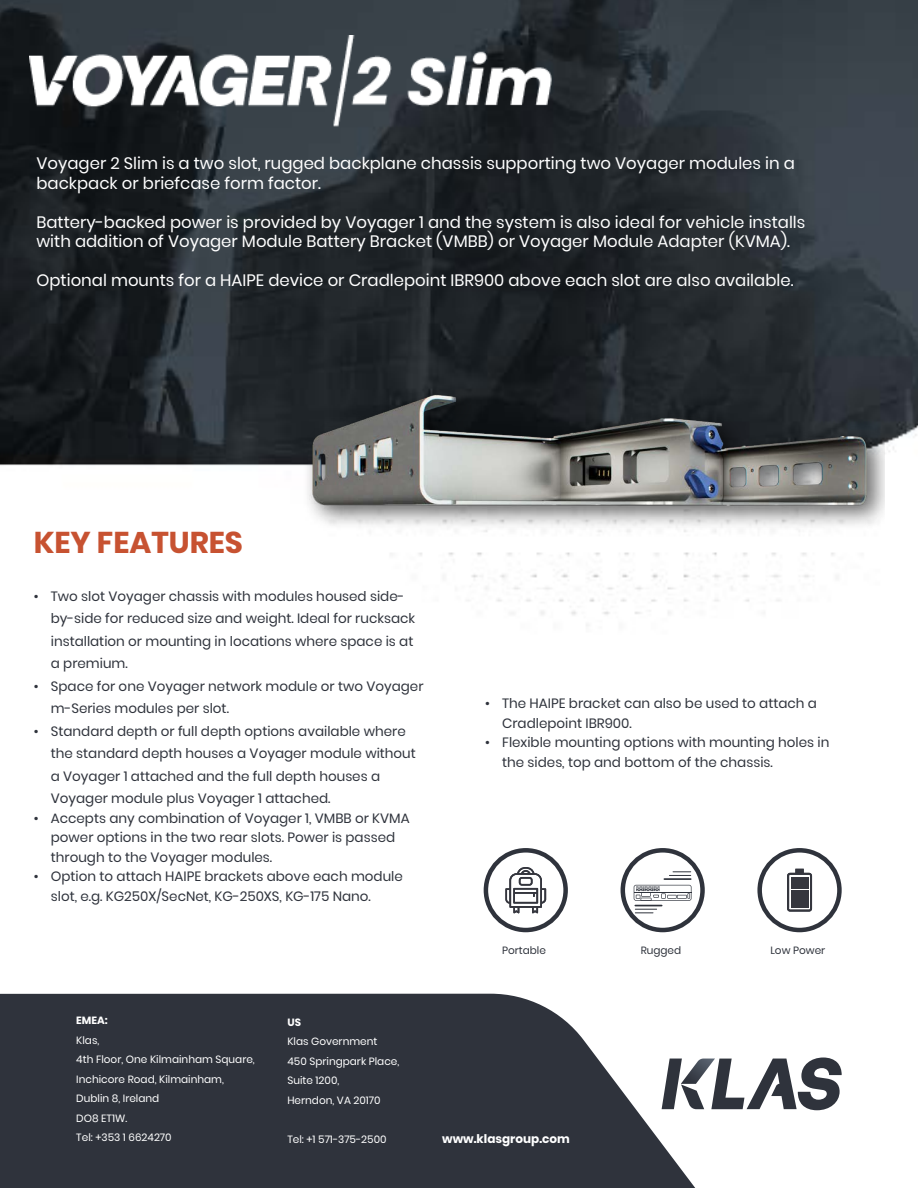
<style>
.page{position:relative;width:918px;height:1188px;background:#fff}
.page>*{position:absolute;margin:0;border:0;box-sizing:border-box;transform-origin:0 0}
.t1{font:700 30px "Poppins";color:#c75231}
.t2{font:16.5px/19.5px "Poppins";color:#fff}
.t3{font:13.5px/22.5px "Poppins";color:#2f333c}
.t4{font:700 12px "Poppins";color:#fff}
.t5{font:10.5px/19.5px "Poppins";color:#fff}
.t6{font:10.5px "Poppins";color:#2f333c}
.t7{font:700 10.5px "Poppins";color:#fff}
</style>
<div class="page">
<img style="left:0;top:0;width:918px;height:1111px">
<div style="left:621px;top:848px;width:84px;height:84px;border:4px solid #2f333c;border-radius:50%"></div>
<hr style="left:664px;top:878px;width:27px;height:2px;background:#2f333c">
<svg style="left:669px;top:872px;width:22px;height:4px"></svg>
<svg style="left:634px;top:885px;width:58px;height:29px"></svg>
<div style="left:484px;top:848px;width:84px;height:84px;border:4px solid #2f333c;border-radius:50%"></div>
<svg style="left:505px;top:867px;width:41px;height:46px"></svg>
<div style="left:757px;top:848px;width:85px;height:84px;border:4px solid #2f333c;border-radius:50%"></div>
<svg style="left:787px;top:869px;width:25px;height:43px"></svg>
<div style="left:791px;top:903px;width:17px;height:5px;background:#35363e"></div>
<div style="left:791px;top:896px;width:17px;height:6px;background:#35363e"></div>
<div style="left:791px;top:890px;width:17px;height:5px;background:#35363e"></div>
<div style="left:791px;top:884px;width:17px;height:5px;background:#35363e"></div>
<div style="left:791px;top:877px;width:17px;height:5px;background:#35363e"></div>
<svg style="left:0;top:994px;width:703px;height:194px;background:#444850"></svg>
<svg style="left:662px;top:1058px;width:180px;height:52px"></svg>
<img style="left:30px;top:35px;width:522px;height:92px">
<div style="left:302px;top:385px;width:582px;height:147px;background:#f8f8f8"></div>
<img style="left:294px;top:376px;width:590px;height:147px">
<p class="t2" style="left:36px;top:154px;width:760px">Voyager 2 Slim is a two slot, rugged backplane chassis supporting two Voyager modules in a backpack or briefcase form factor.</p>
<p class="t2" style="left:36px;top:212px;width:770px">Battery-backed power is provided by Voyager 1 and the system is also ideal for vehicle installs with addition of Voyager Module Battery Bracket (VMBB) or Voyager Module Adapter (KVMA).</p>
<p class="t2" style="left:36px;top:271px;width:759px">Optional mounts for a HAIPE device or Cradlepoint IBR900 above each slot are also available.</p>
<h1 class="t1" style="left:34px;top:525px;width:211px">KEY FEATURES</h1>
<p class="t3" style="left:51px;top:585px;width:366px;text-indent:-17px">• Two slot Voyager chassis with modules housed side&shy;by-side for reduced size and weight. Ideal for rucksack installation or mounting in locations where space is at a premium.</p>
<p class="t3" style="left:51px;top:675px;width:374px;text-indent:-17px">• Space for one Voyager network module or two Voyager m-Series modules per slot.</p>
<p class="t3" style="left:51px;top:720px;width:367px;text-indent:-17px">• Standard depth or full depth options available where the standard depth houses a Voyager module without a Voyager 1 attached and the full depth houses a Voyager module plus Voyager 1 attached.</p>
<p class="t3" style="left:51px;top:808px;width:360px;line-height:19.5px;text-indent:-17px">• Accepts any combination of Voyager 1, VMBB or KVMA power options in the two rear slots. Power is passed through to the Voyager modules.</p>
<p class="t3" style="left:51px;top:867px;width:354px;line-height:19.5px;text-indent:-17px">• Option to attach HAIPE brackets above each module slot, e.g. KG250X/SecNet, KG-250XS, KG-175 Nano.</p>
<p class="t3" style="left:502px;top:694px;width:316px;line-height:19.5px;text-indent:-17px">• The HAIPE bracket can also be used to attach a<br>Cradlepoint IBR900.</p>
<p class="t3" style="left:502px;top:733px;width:329px;line-height:19.5px;text-indent:-17px">• Flexible mounting options with mounting holes in the sides, top and bottom of the chassis.</p>
<p class="t6" style="left:502px;top:945px;width:45px">Portable</p>
<p class="t6" style="left:641px;top:945px;width:42px">Rugged</p>
<p class="t6" style="left:770px;top:945px;width:56px">Low Power</p>
<p class="t7" style="left:76px;top:1015px;width:33px">EMEA:</p>
<p class="t5" style="left:76px;top:1031px;width:180px">Klas,<br>4th Floor, One Kilmainham Square,<br>Inchicore Road, Kilmainham,<br>Dublin 8, Ireland<br>DO8 ET1W.<br>Tel: +353 1 6624270</p>
<p class="t7" style="left:287px;top:1016px;width:15px">US</p>
<p class="t5" style="left:287px;top:1032px;width:113px">Klas Government<br>450 Springpark Place,<br>Suite 1200,<br>Herndon, VA 20170</p>
<p class="t5" style="left:287px;top:1129px;width:101px">Tel: +1 571-375-2500</p>
<p class="t4" style="left:442px;top:1131px;width:129px">www.klasgroup.com</p>
</div>
